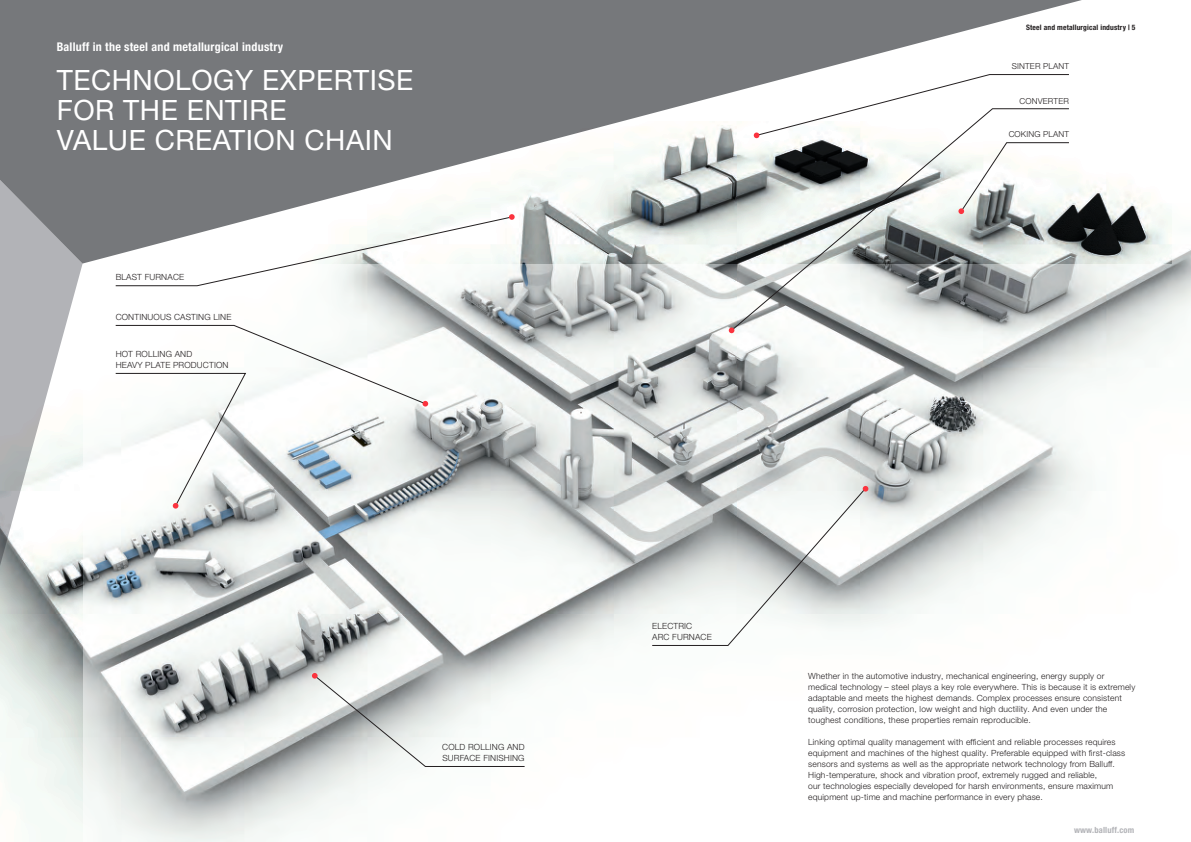
<style>
.page{position:relative;width:1191px;height:842px;background:#fff}
.page>*{position:absolute;margin:0;border:0;box-sizing:border-box;transform-origin:0 0}
.Headline_Overline_white_H77_12_16p{font:28px/30px "Helvetica Neue LT Pro";letter-spacing:.02em;color:#fff}
.Headline_Overline_white_H77_12_16p-2{font:700 condensed 12px "Helvetica Neue LT Pro";letter-spacing:.02em;color:#fff}
.Copy_Text_H45_8_5_11pt{font:300 8.5px/11px "Helvetica Neue LT Pro";letter-spacing:.02em;color:#231f20}
.Copy_Subline_Caption_45_8_5_11pt_no_base{font:300 8.5px/11px "Helvetica Neue LT Pro";letter-spacing:.02em;color:#231f20}
.Headline_Overline_white_H77_12_16p-3{font:700 condensed 8.5px "Helvetica Neue LT Pro";letter-spacing:.02em;color:#b2b3b7}
.Copy_Subline_Caption_45_8_5_11pt_no_base-2{font:300 8.3px "Helvetica Neue LT Pro";letter-spacing:.02em;color:#231f20}
.Page_right_black_H77_7_5_10pt{font:700 condensed 7.5px "Helvetica Neue LT Pro";letter-spacing:.02em;color:#231f20}
</style>
<div class="page">
<img style="left:83px;top:245px;width:1108px;height:597px">
<svg style="left:0;top:0;width:1171px;height:264px;fill:#76787b"></svg>
<svg style="left:0;top:44px;width:83px;height:779px"></svg>
<svg style="left:731px;top:108px;width:338px;height:223px"></svg>
<svg style="left:652px;top:486px;width:216px;height:160px"></svg>
<svg style="left:753px;top:74px;width:316px;height:140px"></svg>
<svg style="left:729px;top:328px;width:5px;height:5px"></svg>
<svg style="left:115px;top:214px;width:399px;height:72px"></svg>
<svg style="left:312px;top:673px;width:213px;height:94px"></svg>
<svg style="left:115px;top:325px;width:313px;height:184px"></svg>
<p class="Headline_Overline_white_H77_12_16p-2" style="left:57px;top:40px;width:228px">Balluff in the steel and metallurgical industry</p>
<p class="Headline_Overline_white_H77_12_16p" style="left:57px;top:64px;width:358px">TECHNOLOGY EXPERTISE<br>FOR THE ENTIRE<br>VALUE CREATION CHAIN</p>
<p class="Copy_Subline_Caption_45_8_5_11pt_no_base" style="left:116px;top:271px;width:70px">BLAST FURNACE</p>
<p class="Copy_Subline_Caption_45_8_5_11pt_no_base" style="left:116px;top:311px;width:117px">CONTINUOUS CASTING LINE</p>
<p class="Copy_Subline_Caption_45_8_5_11pt_no_base" style="left:116px;top:348px;width:114px">HOT ROLLING AND<br>HEAVY PLATE PRODUCTION</p>
<p class="Copy_Subline_Caption_45_8_5_11pt_no_base" style="left:442px;top:741px;width:84px">COLD ROLLING AND<br>SURFACE FINISHING</p>
<p class="Page_right_black_H77_7_5_10pt" style="left:1026px;top:23px;width:111px">Steel and metallurgical industry | 5</p>
<p class="Copy_Subline_Caption_45_8_5_11pt_no_base-2" style="left:1012px;top:61px;width:59px">SINTER PLANT</p>
<p class="Copy_Subline_Caption_45_8_5_11pt_no_base-2" style="left:1019px;top:96px;width:51px">CONVERTER</p>
<p class="Copy_Subline_Caption_45_8_5_11pt_no_base-2" style="left:1008px;top:129px;width:62px">COKING PLANT</p>
<p class="Copy_Subline_Caption_45_8_5_11pt_no_base" style="left:652px;top:620px;width:61px">ELECTRIC<br>ARC FURNACE</p>
<p class="Copy_Text_H45_8_5_11pt" style="left:808px;top:670px;width:329px">Whether in the automotive industry, mechanical engineering, energy supply or medical technology – steel plays a key role everywhere. This is because it is extremely adaptable and meets the highest demands. Complex processes ensure consistent quality, corrosion protection, low weight and high ductility. And even under the toughest conditions, these properties remain reproducible.</p>
<p class="Copy_Text_H45_8_5_11pt" style="left:808px;top:736px;width:318px">Linking optimal quality management with efficient and reliable processes requires equipment and machines of the highest quality. Preferable equipped with first-class sensors and systems as well as the appropriate network technology from Balluff.<br>High-temperature, shock and vibration proof, extremely rugged and reliable,<br>our technologies especially developed for harsh environments, ensure maximum equipment up-time and machine performance in every phase.</p>
<p class="Headline_Overline_white_H77_12_16p-3" style="left:1074px;top:824px;width:62px">www.balluff.com</p>
</div>
